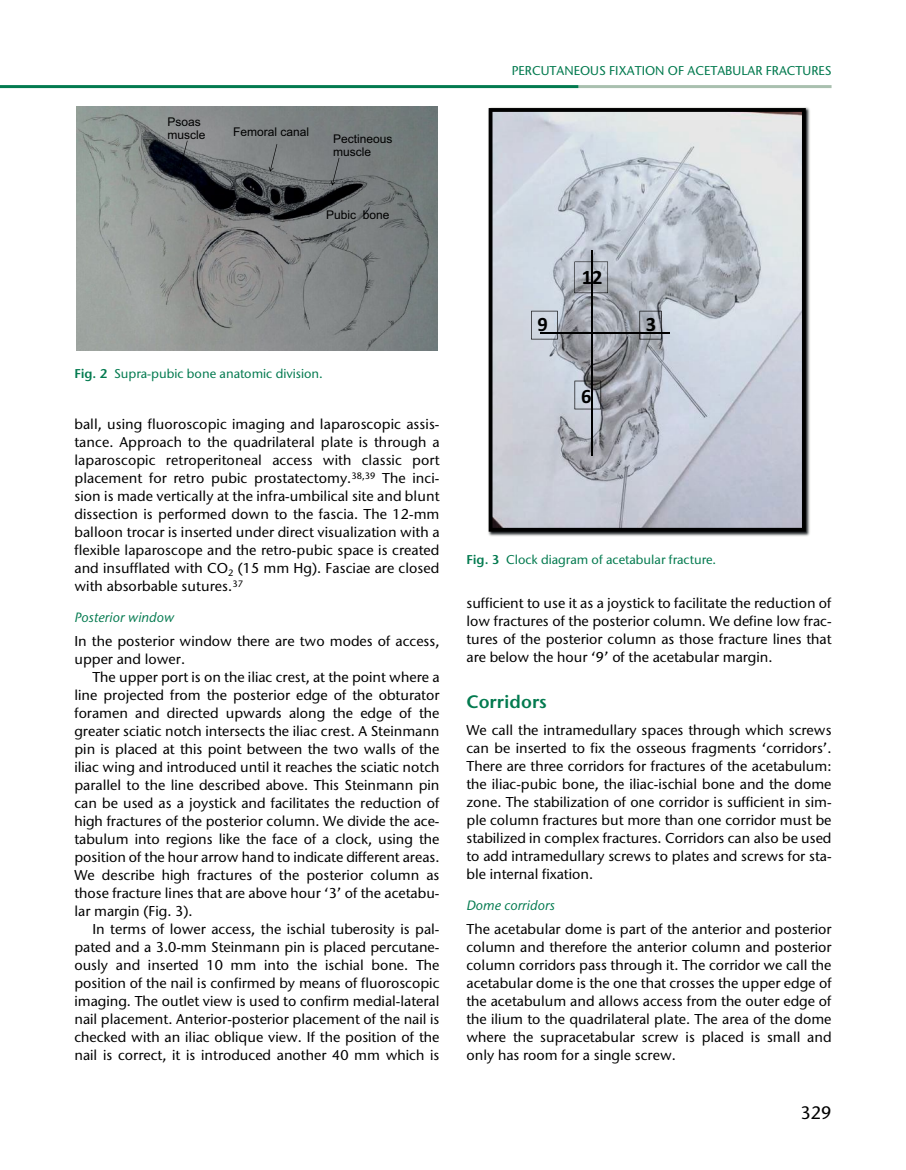
<style>
.page{position:relative;width:906px;height:1170px;background:#fff}
.page>*{position:absolute;margin:0;border:0;box-sizing:border-box;transform-origin:0 0}
.t1{font:700 20.55px "Calibri";color:#000}
.t2{font:700 20.4px "Calibri";color:#000}
.t3{font:600 18px "Stone Sans ITC Pro";color:#037a4f}
.t4{font:500 18px "Stone Sans ITC Pro";color:#000}
.t5{font:500 14.25px/18px "Stone Sans ITC Pro";color:#000;text-align:justify}
.t6{font:italic 500 13.5px "Stone Sans ITC Pro";color:#037a4f}
.t7{font:500 12.75px "Stone Sans ITC Pro";color:#037a4f}
.t8{font:12px/13.2px "Arial";color:#000}
.s1{font-weight:600}
</style>
<div class="page">
<hr style="left:578px;top:85px;width:253px;height:3px;background:#a9c0af">
<hr style="left:0;top:85px;width:578px;height:3px;background:#037a4f">
<img style="left:77px;top:106px;width:360px;height:244px">
<svg style="left:331px;top:158px;width:8px;height:27px"></svg>
<svg style="left:179px;top:141px;width:9px;height:27px"></svg>
<svg style="left:269px;top:144px;width:8px;height:28px"></svg>
<img style="left:488px;top:107px;width:322px;height:429px">
<svg style="left:488px;top:108px;width:318px;height:423px;background:#bcc1ca"></svg>
<svg style="left:574px;top:261px;width:34px;height:32px"></svg>
<svg style="left:574px;top:380px;width:27px;height:29px"></svg>
<svg style="left:531px;top:311px;width:27px;height:28px"></svg>
<svg style="left:639px;top:311px;width:23px;height:28px"></svg>
<hr style="left:591px;top:250px;width:2px;height:205px;background:#000">
<hr style="left:540px;top:332px;width:130px;height:1px;background:#000">
<p class="t8" style="left:167px;top:115px;width:40px">Psoas muscle</p>
<p class="t8" style="left:233px;top:126px;width:78px">Femoral canal</p>
<p class="t8" style="left:333px;top:132px;width:61px">Pectineous muscle</p>
<p class="t8" style="left:326px;top:208px;width:65px">Pubic bone</p>
<p class="t7" style="left:74px;top:365px;width:250px"><span class="s1">Fig. 2</span> Supra-pubic bone anatomic division.</p>
<p class="t5" style="left:74px;top:414px;width:366px">ball, using fluoroscopic imaging and laparoscopic assis&shy;tance. Approach to the quadrilateral plate is through a laparoscopic retroperitoneal access with classic port placement for retro pubic prostatectomy.<sup>38,39</sup> The inci&shy;sion is made vertically at the infra-umbilical site and blunt dissection is performed down to the fascia. The 12-mm balloon trocar is inserted under direct visualization with a flexible laparoscope and the retro-pubic space is created and insufflated with CO<sub>2</sub> (15 mm Hg). Fasciae are closed with absorbable sutures.<sup>37</sup></p>
<p class="t6" style="left:74px;top:609px;width:101px">Posterior window</p>
<p class="t5" style="left:74px;top:632px;width:366px">In the posterior window there are two modes of access, upper and lower.</p>
<p class="t5" style="left:74px;top:668px;width:366px;text-indent:18px">The upper port is on the iliac crest, at the point where a line projected from the posterior edge of the obturator foramen and directed upwards along the edge of the greater sciatic notch intersects the iliac crest. A Steinmann pin is placed at this point between the two walls of the iliac wing and introduced until it reaches the sciatic notch parallel to the line described above. This Steinmann pin can be used as a joystick and facilitates the reduction of high fractures of the posterior column. We divide the ace&shy;tabulum into regions like the face of a clock, using the position of the hour arrow hand to indicate different areas.<br>We describe high fractures of the posterior column as those fracture lines that are above hour ‘3’ of the acetabu&shy;lar margin (Fig. 3).</p>
<p class="t5" style="left:74px;top:920px;width:366px;text-indent:18px">In terms of lower access, the ischial tuberosity is pal&shy;pated and a 3.0-mm Steinmann pin is placed percutane&shy;ously and inserted 10 mm into the ischial bone. The position of the nail is confirmed by means of fluoroscopic imaging. The outlet view is used to confirm medial-lateral nail placement. Anterior-posterior placement of the nail is checked with an iliac oblique view. If the position of the nail is correct, it is introduced another 40 mm which is</p>
<p class="t7" style="left:512px;top:63px;width:16px">Percutaneous</p>
<p class="t7" style="left:609px;top:63px;width:27px">fi xation</p>
<p class="t7" style="left:668px;top:63px;width:29px">of acetabular</p>
<p class="t7" style="left:765px;top:63px;width:9px">fractures</p>
<h1 class="t1" style="left:582px;top:264px;width:22px">12</h1>
<h2 class="t2" style="left:537px;top:312px;width:12px">9</h2>
<h2 class="t2" style="left:646px;top:312px;width:12px">3</h2>
<h2 class="t2" style="left:581px;top:384px;width:12px">6</h2>
<p class="t7" style="left:466px;top:551px;width:251px"><span class="s1">Fig. 3</span> Clock diagram of acetabular fracture.</p>
<p class="t5" style="left:466px;top:594px;width:366px">sufficient to use it as a joystick to facilitate the reduction of low fractures of the posterior column. We define low frac&shy;tures of the posterior column as those fracture lines that are below the hour ‘9’ of the acetabular margin.</p>
<p class="t3" style="left:466px;top:690px;width:82px">Corridors</p>
<p class="t5" style="left:466px;top:720px;width:366px">We call the intramedullary spaces through which screws can be inserted to fix the osseous fragments ‘corridors’.<br>There are three corridors for fractures of the acetabulum: the iliac-pubic bone, the iliac-ischial bone and the dome zone. The stabilization of one corridor is sufficient in sim&shy;ple column fractures but more than one corridor must be stabilized in complex fractures. Corridors can also be used to add intramedullary screws to plates and screws for sta&shy;ble internal fixation.</p>
<p class="t6" style="left:466px;top:897px;width:90px">Dome corridors</p>
<p class="t5" style="left:466px;top:920px;width:366px">The acetabular dome is part of the anterior and posterior column and therefore the anterior column and posterior column corridors pass through it. The corridor we call the acetabular dome is the one that crosses the upper edge of the acetabulum and allows access from the outer edge of the ilium to the quadrilateral plate. The area of the dome where the supracetabular screw is placed is small and only has room for a single screw.</p>
<p class="t4" style="left:800px;top:1101px;width:32px">329</p>
</div>
